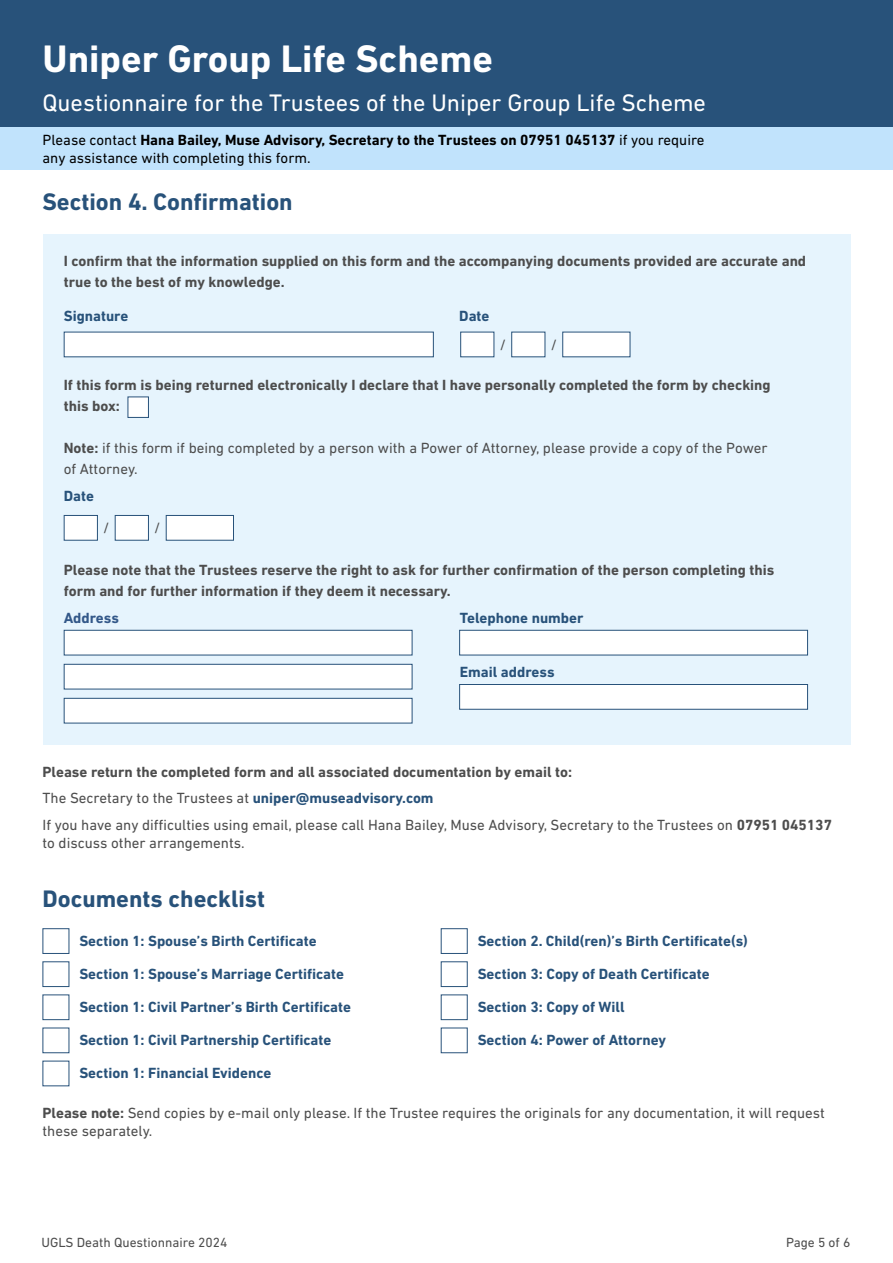
<style>
.page{position:relative;width:893px;height:1263px;background:#fff}
.page>*{position:absolute;margin:0;border:0;box-sizing:border-box;transform-origin:0 0}
.t1{font:700 39px "DIN Next LT Pro";color:#fff}
.t2{font:24.3px "DIN Next LT Pro";color:#fff}
.t3{font:700 24.3px "DIN Next LT Pro";color:#28527a}
.t4{font:15px/26.5px "DIN Next LT Pro";color:#4d4d4d}
.t5{font:700 15px/21px "DIN Next LT Pro";color:#4d4d4d}
.t6{font:700 15px "DIN Next LT Pro";color:#28527a}
.t7{font:15px/18px "DIN Next LT Pro";color:#000}
.t8{font:700 15px "DIN Next LT Pro";color:#335889}
.t9{font:13.5px "DIN Next LT Pro";color:#4d4d4d}
.s1{font-weight:700}
.s2{font-weight:700;color:#28527a}
</style>
<div class="page">
<div style="left:43px;top:234px;width:807px;height:510px;background:#e6f4fd"></div>
<div style="left:64px;top:332px;width:370px;height:25px;background:#fff"></div>
<div style="left:460px;top:332px;width:34px;height:25px;background:#fff"></div>
<div style="left:511px;top:332px;width:34px;height:25px;background:#fff"></div>
<div style="left:562px;top:332px;width:68px;height:25px;background:#fff"></div>
<div style="left:128px;top:396px;width:21px;height:22px;background:#fff;border:1px solid #28527a"></div>
<div style="left:64px;top:515px;width:34px;height:26px;background:#fff;border:1px solid #28527a"></div>
<div style="left:115px;top:515px;width:34px;height:26px;background:#fff;border:1px solid #28527a"></div>
<div style="left:166px;top:515px;width:68px;height:26px;background:#fff;border:1px solid #28527a"></div>
<div style="left:64px;top:630px;width:348px;height:25px;background:#fff;border:1px solid #28527a"></div>
<div style="left:64px;top:664px;width:348px;height:25px;background:#fff;border:1px solid #28527a"></div>
<div style="left:64px;top:698px;width:348px;height:25px;background:#fff;border:1px solid #28527a"></div>
<div style="left:459px;top:630px;width:349px;height:25px;background:#fff;border:1px solid #28527a"></div>
<div style="left:459px;top:684px;width:349px;height:26px;background:#fff;border:1px solid #28527a"></div>
<div style="left:43px;top:928px;width:26px;height:26px;background:#fff;border:1px solid #28527a"></div>
<div style="left:43px;top:961px;width:26px;height:26px;background:#fff;border:1px solid #28527a"></div>
<div style="left:441px;top:928px;width:27px;height:26px;background:#fff;border:1px solid #28527a"></div>
<div style="left:441px;top:961px;width:27px;height:26px;background:#fff;border:1px solid #28527a"></div>
<div style="left:441px;top:994px;width:27px;height:26px;background:#fff;border:1px solid #28527a"></div>
<div style="left:441px;top:1027px;width:27px;height:26px;background:#fff;border:1px solid #28527a"></div>
<div style="left:0;top:0;width:893px;height:128px;background:#28527a"></div>
<div style="left:0;top:128px;width:893px;height:42px;background:#c1e3fc"></div>
<h1 class="t1" style="left:43px;top:36px;width:452px">Uniper Group Life Scheme</h1>
<h2 class="t2" style="left:43px;top:88px;width:665px">Questionnaire for the Trustees of the Uniper Group Life Scheme</h2>
<p class="t7" style="left:43px;top:131px;width:664px">Please contact <span class="s1">Hana Bailey, Muse Advisory, Secretary to the Trustees on 07951 045137</span> if you require any assistance with completing this form.</p>
<h2 class="t3" style="left:43px;top:187px;width:252px">Section 4. Confirmation</h2>
<p class="t5" style="left:64px;top:251px;width:744px">I confirm that the information supplied on this form and the accompanying documents provided are accurate and true to the best of my knowledge.</p>
<p class="t6" style="left:64px;top:307px;width:66px">Signature</p>
<p class="t6" style="left:459px;top:307px;width:32px">Date</p>
<p class="t4" style="left:500px;top:331px;width:8px">/</p>
<p class="t4" style="left:551px;top:331px;width:8px">/</p>
<p class="t5" style="left:64px;top:374px;width:708px">If this form is being returned electronically I declare that I have personally completed the form by checking this box:</p>
<p class="t4" style="left:64px;top:437px;width:705px;line-height:21px"><span class="s1">Note:</span> if this form if being completed by a person with a Power of Attorney, please provide a copy of the Power of Attorney.</p>
<p class="t6" style="left:64px;top:487px;width:32px">Date</p>
<p class="t4" style="left:103px;top:515px;width:8px">/</p>
<p class="t4" style="left:154px;top:515px;width:8px">/</p>
<p class="t5" style="left:64px;top:559px;width:712px">Please note that the Trustees reserve the right to ask for further confirmation of the person completing this form and for further information if they deem it necessary.</p>
<p class="t8" style="left:64px;top:609px;width:57px">Address</p>
<p class="t6" style="left:460px;top:609px;width:125px">Telephone number</p>
<p class="t6" style="left:460px;top:663px;width:96px">Email address</p>
<p class="t4" style="left:43px;top:758px;width:791px"><span class="s1">Please return the completed form and all associated documentation by email to:<br></span>The Secretary to the Trustees at <span class="s2">uniper@museadvisory.com<br></span>If you have any difficulties using email, please call Hana Bailey, Muse Advisory, Secretary to the Trustees on <span class="s1">07951 045137</span></p>
<p class="t4" style="left:43px;top:829px;width:204px">to discuss other arrangements.</p>
<h2 class="t3" style="left:43px;top:884px;width:224px">Documents checklist</h2>
<p class="t6" style="left:79px;top:932px;width:239px">Section 1: Spouse’s Birth Certificate</p>
<p class="t6" style="left:79px;top:965px;width:266px">Section 1: Spouse’s Marriage Certificate</p>
<p class="t6" style="left:79px;top:998px;width:273px">Section 1: Civil Partner’s Birth Certificate</p>
<p class="t6" style="left:79px;top:1031px;width:253px">Section 1: Civil Partnership Certificate</p>
<p class="t6" style="left:79px;top:1064px;width:193px">Section 1: Financial Evidence</p>
<p class="t6" style="left:478px;top:932px;width:272px">Section 2. Child(ren)’s Birth Certificate(s)</p>
<p class="t6" style="left:478px;top:965px;width:234px">Section 3: Copy of Death Certificate</p>
<p class="t6" style="left:478px;top:998px;width:148px">Section 3: Copy of Will</p>
<p class="t6" style="left:478px;top:1031px;width:190px">Section 4: Power of Attorney</p>
<p class="t4" style="left:43px;top:1103px;width:784px;line-height:18px"><span class="s1">Please note:</span> Send copies by e-mail only please. If the Trustee requires the originals for any documentation, it will request these separately.</p>
<p class="t9" style="left:41px;top:1234px;width:188px">UGLS Death Questionnaire 2024</p>
<p class="t9" style="left:786px;top:1234px;width:66px">Page 5 of 6</p>
</div>
